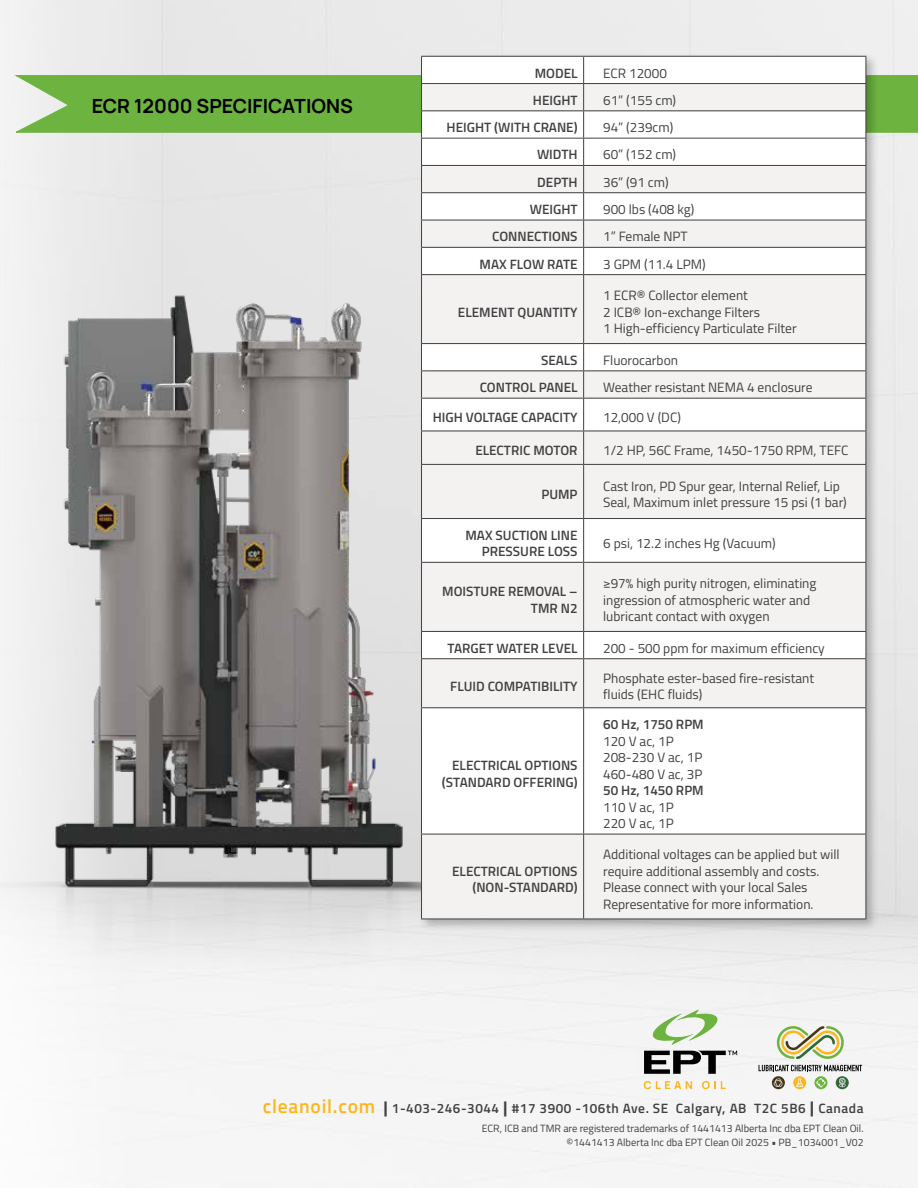
<style>
.page{position:relative;width:918px;height:1188px;background:#fff}
.page>*{position:absolute;margin:0;border:0;box-sizing:border-box;transform-origin:0 0}
.t1{font:200 19.5px "Manrope";color:#000}
.t2{font:13.5px/16.5px "Titillium Web";color:#414042}
.t3{font:600 13.5px/16.5px "Titillium Web";color:#414042;text-align:right}
.t4{font:600 13.5px "Titillium Web";letter-spacing:.04em;color:#414042}
.t5{font:10.5px/13.5px "Titillium Web";color:#414042;text-align:right}
.s1{font-size:19.5px;color:#fdb71a}
.s2{font-weight:700;font-size:16.5px}
</style>
<div class="page">
<svg style="left:13px;top:75px;width:905px;height:58px;background:#75b74b"></svg>
<img style="left:0;top:237px;width:473px;height:737px">
<svg style="left:644px;top:1081px;width:48px;height:8px"></svg>
<svg style="left:702px;top:1081px;width:24px;height:8px"></svg>
<svg style="left:651px;top:1010px;width:68px;height:35px"></svg>
<svg style="left:644px;top:1051px;width:93px;height:23px"></svg>
<svg style="left:777px;top:1026px;width:67px;height:33px"></svg>
<svg style="left:759px;top:1065px;width:103px;height:24px"></svg>
<div style="left:418px;top:52px;width:461px;height:881px;background:#000;opacity:.25"></div>
<svg style="left:422px;top:57px;width:444px;height:26px"></svg>
<svg style="left:422px;top:84px;width:444px;height:835px;fill:#f3f2f1"></svg>
<hr style="left:421px;top:56px;width:163px;height:1px;background:#414042">
<hr style="left:584px;top:56px;width:282px;height:1px;background:#414042">
<hr style="left:421px;top:83px;width:163px;height:1px;background:#414042">
<hr style="left:584px;top:83px;width:282px;height:1px;background:#414042">
<hr style="left:421px;top:110px;width:163px;height:1px;background:#414042">
<hr style="left:584px;top:110px;width:282px;height:1px;background:#414042">
<hr style="left:421px;top:138px;width:163px;height:1px;background:#414042">
<hr style="left:584px;top:138px;width:282px;height:1px;background:#414042">
<hr style="left:421px;top:165px;width:163px;height:1px;background:#414042">
<hr style="left:584px;top:165px;width:282px;height:1px;background:#414042">
<hr style="left:421px;top:192px;width:163px;height:1px;background:#414042">
<hr style="left:584px;top:192px;width:282px;height:1px;background:#414042">
<hr style="left:421px;top:220px;width:163px;height:1px;background:#414042">
<hr style="left:584px;top:220px;width:282px;height:1px;background:#414042">
<hr style="left:421px;top:247px;width:163px;height:1px;background:#414042">
<svg style="left:421px;top:57px;width:1px;height:217px"></svg>
<hr style="left:584px;top:247px;width:282px;height:1px;background:#414042">
<svg style="left:583px;top:57px;width:1px;height:217px"></svg>
<svg style="left:866px;top:57px;width:1px;height:217px"></svg>
<hr style="left:421px;top:274px;width:163px;height:1px;background:#414042">
<hr style="left:421px;top:275px;width:1px;height:68px;background:#414042">
<hr style="left:584px;top:274px;width:282px;height:1px;background:#414042">
<hr style="left:583px;top:275px;width:1px;height:68px;background:#414042">
<hr style="left:866px;top:275px;width:1px;height:68px;background:#414042">
<hr style="left:421px;top:343px;width:163px;height:1px;background:#414042">
<hr style="left:584px;top:343px;width:282px;height:1px;background:#414042">
<hr style="left:421px;top:370px;width:163px;height:1px;background:#414042">
<svg style="left:421px;top:344px;width:1px;height:54px"></svg>
<hr style="left:584px;top:370px;width:282px;height:1px;background:#414042">
<svg style="left:583px;top:344px;width:1px;height:54px"></svg>
<svg style="left:866px;top:344px;width:1px;height:54px"></svg>
<hr style="left:421px;top:398px;width:163px;height:1px;background:#414042">
<hr style="left:421px;top:399px;width:1px;height:32px;background:#414042">
<hr style="left:584px;top:398px;width:282px;height:1px;background:#414042">
<hr style="left:583px;top:399px;width:1px;height:32px;background:#414042">
<hr style="left:866px;top:399px;width:1px;height:32px;background:#414042">
<hr style="left:421px;top:431px;width:163px;height:1px;background:#414042">
<hr style="left:421px;top:431px;width:1px;height:33px;background:#414042">
<hr style="left:584px;top:431px;width:282px;height:1px;background:#414042">
<hr style="left:583px;top:431px;width:1px;height:33px;background:#414042">
<hr style="left:866px;top:431px;width:1px;height:33px;background:#414042">
<hr style="left:421px;top:464px;width:163px;height:1px;background:#414042">
<hr style="left:421px;top:465px;width:1px;height:53px;background:#414042">
<hr style="left:584px;top:464px;width:282px;height:1px;background:#414042">
<hr style="left:583px;top:465px;width:1px;height:53px;background:#414042">
<hr style="left:866px;top:465px;width:1px;height:53px;background:#414042">
<hr style="left:421px;top:518px;width:163px;height:1px;background:#414042">
<hr style="left:421px;top:519px;width:1px;height:43px;background:#414042">
<hr style="left:584px;top:518px;width:282px;height:1px;background:#414042">
<hr style="left:583px;top:519px;width:1px;height:43px;background:#414042">
<hr style="left:866px;top:519px;width:1px;height:43px;background:#414042">
<hr style="left:421px;top:562px;width:163px;height:1px;background:#414042">
<hr style="left:421px;top:563px;width:1px;height:68px;background:#414042">
<hr style="left:584px;top:562px;width:282px;height:1px;background:#414042">
<hr style="left:583px;top:563px;width:1px;height:68px;background:#414042">
<hr style="left:866px;top:563px;width:1px;height:68px;background:#414042">
<hr style="left:421px;top:631px;width:163px;height:1px;background:#414042">
<svg style="left:421px;top:632px;width:1px;height:26px"></svg>
<hr style="left:584px;top:631px;width:282px;height:1px;background:#414042">
<svg style="left:583px;top:632px;width:1px;height:26px"></svg>
<svg style="left:866px;top:632px;width:1px;height:26px"></svg>
<hr style="left:421px;top:658px;width:163px;height:1px;background:#414042">
<hr style="left:421px;top:659px;width:1px;height:48px;background:#414042">
<hr style="left:584px;top:658px;width:282px;height:1px;background:#414042">
<hr style="left:583px;top:659px;width:1px;height:48px;background:#414042">
<hr style="left:866px;top:659px;width:1px;height:48px;background:#414042">
<hr style="left:421px;top:707px;width:163px;height:1px;background:#414042">
<hr style="left:421px;top:708px;width:1px;height:126px;background:#414042">
<hr style="left:584px;top:707px;width:282px;height:1px;background:#414042">
<hr style="left:583px;top:708px;width:1px;height:126px;background:#414042">
<hr style="left:866px;top:708px;width:1px;height:126px;background:#414042">
<hr style="left:421px;top:834px;width:163px;height:1px;background:#414042">
<hr style="left:421px;top:834px;width:1px;height:85px;background:#414042">
<hr style="left:584px;top:834px;width:282px;height:1px;background:#414042">
<hr style="left:583px;top:834px;width:1px;height:85px;background:#414042">
<hr style="left:866px;top:834px;width:1px;height:85px;background:#414042">
<hr style="left:421px;top:919px;width:163px;height:1px;background:#414042">
<hr style="left:584px;top:919px;width:282px;height:1px;background:#414042">
<h1 class="t1" style="left:92px;top:92px;width:262px">ECR 12000 SPECIFICATIONS</h1>
<p class="t3" style="left:535px;top:64px;width:44px">MODEL</p>
<p class="t2" style="left:603px;top:64px;width:65px">ECR 12000</p>
<p class="t3" style="left:533px;top:91px;width:46px">HEIGHT</p>
<p class="t2" style="left:603px;top:91px;width:75px">61” (155 cm)</p>
<p class="t3" style="left:447px;top:118px;width:133px">HEIGHT (WITH CRANE)</p>
<p class="t2" style="left:603px;top:119px;width:72px">94” (239cm)</p>
<p class="t3" style="left:537px;top:146px;width:42px">WIDTH</p>
<p class="t2" style="left:603px;top:146px;width:75px">60” (152 cm)</p>
<p class="t3" style="left:537px;top:173px;width:42px">DEPTH</p>
<p class="t2" style="left:603px;top:173px;width:67px">36” (91 cm)</p>
<p class="t3" style="left:530px;top:200px;width:49px">WEIGHT</p>
<p class="t2" style="left:603px;top:200px;width:93px">900 lbs (408 kg)</p>
<p class="t3" style="left:492px;top:228px;width:87px">CONNECTIONS</p>
<p class="t2" style="left:603px;top:228px;width:86px">1” Female NPT</p>
<p class="t3" style="left:480px;top:255px;width:100px">MAX FLOW RATE</p>
<p class="t2" style="left:603px;top:255px;width:104px">3 GPM (11.4 LPM)</p>
<p class="t3" style="left:458px;top:303px;width:121px">ELEMENT QUANTITY</p>
<p class="t2" style="left:603px;top:287px;width:195px">1 ECR® Collector element<br>2 ICB® Ion-exchange Filters<br>1 High-efficiency Particulate Filter</p>
<p class="t3" style="left:541px;top:351px;width:38px">SEALS</p>
<p class="t2" style="left:603px;top:351px;width:76px">Fluorocarbon</p>
<p class="t3" style="left:480px;top:379px;width:99px">CONTROL PANEL</p>
<p class="t2" style="left:603px;top:379px;width:211px">Weather resistant NEMA 4 enclosure</p>
<p class="t3" style="left:433px;top:409px;width:146px">HIGH VOLTAGE CAPACITY</p>
<p class="t2" style="left:603px;top:409px;width:79px">12,000 V (DC)</p>
<p class="t3" style="left:475px;top:442px;width:104px">ELECTRIC MOTOR</p>
<p class="t2" style="left:603px;top:442px;width:247px">1/2 HP, 56C Frame, 1450-1750 RPM, TEFC</p>
<p class="t3" style="left:541px;top:485px;width:38px">PUMP</p>
<p class="t2" style="left:603px;top:477px;width:245px">Cast Iron, PD Spur gear, Internal Relief, Lip<br>Seal, Maximum inlet pressure 15 psi (1 bar)</p>
<p class="t3" style="left:465px;top:526px;width:114px">MAX SUCTION LINE<br>PRESSURE LOSS</p>
<p class="t2" style="left:603px;top:534px;width:174px">6 psi, 12.2 inches Hg (Vacuum)</p>
<p class="t3" style="left:442px;top:583px;width:137px">MOISTURE REMOVAL –<br>TMR N2</p>
<p class="t2" style="left:603px;top:574px;width:215px">≥97% high purity nitrogen, eliminating ingression of atmospheric water and lubricant contact with oxygen</p>
<p class="t3" style="left:448px;top:639px;width:132px">TARGET WATER LEVEL</p>
<p class="t2" style="left:603px;top:639px;width:223px">200 - 500 ppm for maximum efficiency</p>
<p class="t3" style="left:450px;top:677px;width:129px">FLUID COMPATIBILITY</p>
<p class="t2" style="left:603px;top:669px;width:213px">Phosphate ester-based fire-resistant fluids (EHC fluids)</p>
<p class="t3" style="left:442px;top:757px;width:137px">ELECTRICAL OPTIONS (STANDARD OFFERING)</p>
<p class="t3" style="left:452px;top:862px;width:127px">ELECTRICAL OPTIONS (NON-STANDARD)</p>
<p class="t3" style="left:603px;top:715px;width:102px">60 Hz, 1750 RPM</p>
<p class="t2" style="left:603px;top:732px;width:101px">120 V ac, 1P<br>208-230 V ac, 1P<br>460-480 V ac, 3P</p>
<p class="t3" style="left:603px;top:781px;width:102px">50 Hz, 1450 RPM</p>
<p class="t2" style="left:603px;top:798px;width:72px">110 V ac, 1P<br>220 V ac, 1P</p>
<p class="t2" style="left:603px;top:846px;width:238px">Additional voltages can be applied but will require additional assembly and costs.<br>Please connect with your local Sales Representative for more information.</p>
<p class="t4" style="left:263px;top:1098px;width:602px"><span class="s1">cleanoil.com</span> <span class="s2">|</span> 1-403-246-3044 <span class="s2">|</span> #17 3900 -106th Ave. SE Calgary, AB T2C 5B6 <span class="s2">|</span> Canada</p>
<p class="t5" style="left:482px;top:1121px;width:383px">ECR, ICB and TMR are registered trademarks of 1441413 Alberta Inc dba EPT Clean Oil. ©1441413 Alberta Inc dba EPT Clean Oil 2025 • PB_1034001_V02</p>
</div>
